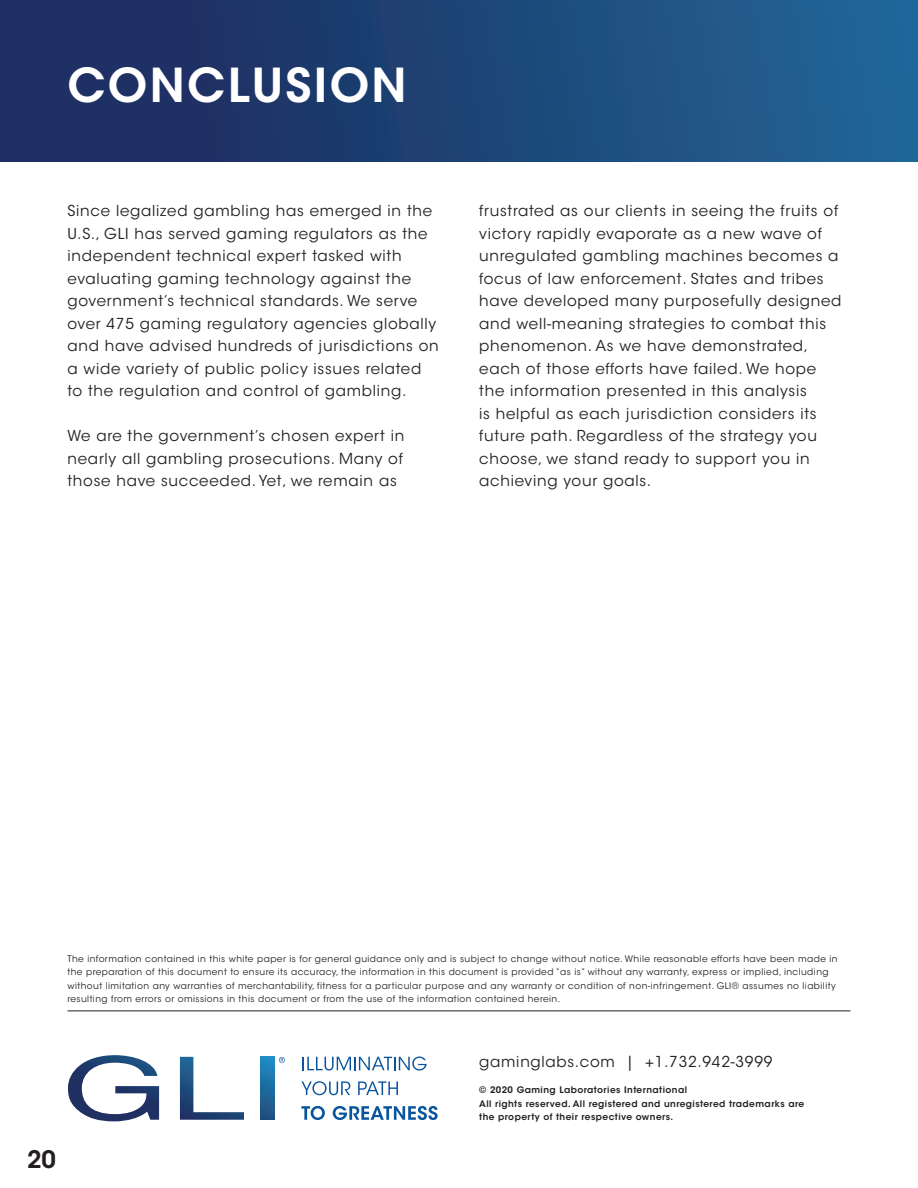
<style>
.page{position:relative;width:918px;height:1188px;background:#fff}
.page>*{position:absolute;margin:0;border:0;box-sizing:border-box;transform-origin:0 0}
.t1{font:600 46.5px "ITC Avant Garde Std";letter-spacing:.05em;color:#fff}
.t2{font:600 24px "ITC Avant Garde Std";color:#231f20}
.t3{font:15px/22.5px "ITC Avant Garde Std";letter-spacing:.05em;color:#231f20}
.t4{font:9px/13.5px "ITC Avant Garde Std";letter-spacing:.05em;color:#231f20}
.t5{font:600 9px/13.5px "ITC Avant Garde Std";letter-spacing:.05em;color:#231f20}
</style>
<div class="page">
<div style="left:0;top:0;width:918px;height:162px;background:linear-gradient(to right,#1d275a,#206495)"></div>
<svg style="left:68px;top:1055px;width:91px;height:66px"></svg>
<svg style="left:180px;top:1057px;width:64px;height:63px"></svg>
<svg style="left:261px;top:1057px;width:13px;height:63px"></svg>
<svg style="left:279px;top:1057px;width:6px;height:6px"></svg>
<svg style="left:303px;top:1056px;width:124px;height:15px"></svg>
<svg style="left:302px;top:1081px;width:48px;height:14px"></svg>
<svg style="left:358px;top:1081px;width:40px;height:14px"></svg>
<svg style="left:301px;top:1106px;width:24px;height:14px"></svg>
<svg style="left:333px;top:1106px;width:105px;height:14px"></svg>
<hr style="left:68px;top:1011px;width:782px;height:1px;background:#231f20">
<p class="t1" style="left:68px;top:56px;width:341px">CONCLUSION</p>
<p class="t3" style="left:68px;top:200px;width:373px">Since legalized gambling has emerged in the U.S., GLI has served gaming regulators as the independent technical expert tasked with evaluating gaming technology against the government’s technical standards. We serve over 475 gaming regulatory agencies globally and have advised hundreds of jurisdictions on a wide variety of public policy issues related to the regulation and control of gambling.</p>
<p class="t3" style="left:68px;top:425px;width:338px;text-align:justify">We are the government’s chosen expert in nearly all gambling prosecutions. Many of those have succeeded. Yet, we remain as</p>
<p class="t3" style="left:479px;top:200px;width:364px">frustrated as our clients in seeing the fruits of victory rapidly evaporate as a new wave of unregulated gambling machines becomes a focus of law enforcement. States and tribes have developed many purposefully designed and well-meaning strategies to combat this phenomenon. As we have demonstrated, each of those efforts have failed. We hope the information presented in this analysis<br>is helpful as each jurisdiction considers its future path. Regardless of the strategy you choose, we stand ready to support you in achieving your goals.</p>
<p class="t4" style="left:68px;top:952px;width:772px">The information contained in this white paper is for general guidance only and is subject to change without notice. While reasonable efforts have been made in the preparation of this document to ensure its accuracy, the information in this document is provided “as is” without any warranty, express or implied, including without limitation any warranties of merchantability, fitness for a particular purpose and any warranty or condition of non-infringement. GLI®️ assumes no liability resulting from errors or omissions in this document or from the use of the information contained herein.</p>
<h2 class="t2" style="left:27px;top:1144px;width:30px">20</h2>
<p class="t3" style="left:479px;top:1051px;width:295px">gaminglabs.com | +1.732.942-3999</p>
<p class="t5" style="left:479px;top:1083px;width:326px">©️ 2020 Gaming Laboratories International<br>All rights reserved. All registered and unregistered trademarks are the property of their respective owners.</p>
</div>
